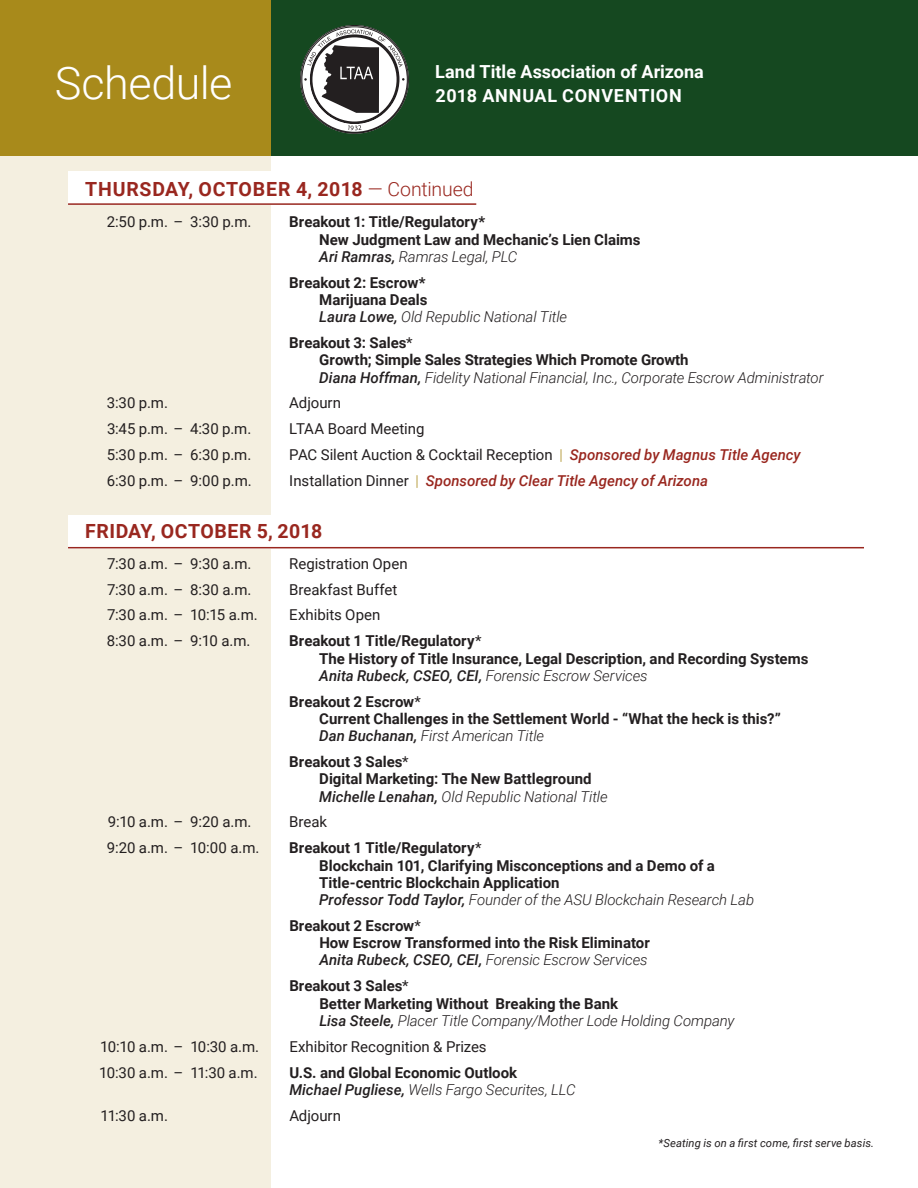
<style>
.page{position:relative;width:918px;height:1188px;background:#fff}
.page>*{position:absolute;margin:0;border:0;box-sizing:border-box;transform-origin:0 0}
.t1{font:300 45px "Roboto";letter-spacing:-.01em;color:#fff}
.t2{font:700 19.5px "Roboto";letter-spacing:.03em;color:#99271f}
.t3{font:700 18px/24.2px "Roboto";letter-spacing:.005em;color:#fff}
.t4{font:700 15px/17.2px "Roboto";color:#231f20}
.t5{font:15px "Roboto";color:#231f20}
.t6{font:italic 500 15px "Roboto";letter-spacing:-.005em;color:#99271f}
.t7{font:italic 11.25px "Roboto";letter-spacing:.005em;color:#231f20}
.s1{font-weight:300}
.s2{font-weight:500;font-style:italic}
.s3{font-weight:300;font-style:italic}
.s4{font-weight:400}
.s5{font-weight:300;color:#a88a1b}
.s6{font-weight:500;font-style:italic;color:#99271f}
.s7{font-weight:400;font-style:normal;color:#231f20}
.s8{font-weight:300;font-style:normal;color:#a88a1b}
</style>
<div class="page">
<div style="left:0;top:104px;width:270px;height:1084px;background:#f4efe0"></div>
<div style="left:68px;top:515px;width:463px;height:33px;background:#fff"></div>
<div style="left:0;top:0;width:341px;height:156px;background:#a88a1b"></div>
<div style="left:271px;top:0;width:647px;height:156px;background:#154820"></div>
<svg style="left:300px;top:25px;width:109px;height:108px"></svg>
<div style="left:68px;top:172px;width:463px;height:33px;background:#fff"></div>
<hr style="left:68px;top:203px;width:408px;height:2px;background:#99271f">
<hr style="left:68px;top:547px;width:796px;height:1px;background:#99271f">
<h1 class="t1" style="left:55px;top:51px;width:179px">Schedule</h1>
<p class="t3" style="left:435px;top:59px;width:270px">Land Title Association of Arizona<br>2018 ANNUAL CONVENTION</p>
<h2 class="t2" style="left:85px;top:175px;width:390px">THURSDAY, OCTOBER 4, 2018 <span class="s1">— Continued</span></h2>
<p class="t5" style="left:107px;top:211px;width:146px">2:50 p.m. – 3:30 p.m.</p>
<p class="t4" style="left:319px;top:213px;width:323px;text-indent:-30px">Breakout 1: Title/Regulatory*<br>New Judgment Law and Mechanic’s Lien Claims<br><span class="s2">Ari Ramras,</span> <span class="s3">Ramras Legal, PLC</span></p>
<p class="t4" style="left:319px;top:273px;width:249px;text-indent:-30px">Breakout 2: Escrow*<br>Marijuana Deals<br><span class="s2">Laura Lowe,</span> <span class="s3">Old Republic National Title</span></p>
<p class="t4" style="left:319px;top:334px;width:506px;text-indent:-30px">Breakout 3: Sales<span class="s4">*<br></span>Growth; Simple Sales Strategies Which Promote Growth<br><span class="s2">Diana Hoffman,</span> <span class="s3">Fidelity National Financial, Inc., Corporate Escrow Administrator</span></p>
<p class="t5" style="left:107px;top:393px;width:63px">3:30 p.m.</p>
<p class="t5" style="left:289px;top:393px;width:53px">Adjourn</p>
<p class="t5" style="left:107px;top:418px;width:146px">3:45 p.m. – 4:30 p.m.</p>
<p class="t5" style="left:289px;top:418px;width:137px">LTAA Board Meeting</p>
<p class="t5" style="left:107px;top:444px;width:146px">5:30 p.m. – 6:30 p.m.</p>
<p class="t5" style="left:289px;top:444px;width:513px">PAC Silent Auction &amp; Cocktail Reception <span class="s5">|</span> <span class="s6">Sponsored by Magnus Title Agency</span></p>
<p class="t5" style="left:107px;top:470px;width:146px">6:30 p.m. – 9:00 p.m.</p>
<p class="t6" style="left:289px;top:470px;width:420px"><span class="s7">Installation Dinner</span> <span class="s8">|</span> Sponsored by Clear Title Agency of Arizona</p>
<h2 class="t2" style="left:85px;top:517px;width:238px">FRIDAY, OCTOBER 5, 2018</h2>
<p class="t5" style="left:107px;top:553px;width:146px">7:30 a.m. – 9:30 a.m.</p>
<p class="t5" style="left:289px;top:553px;width:120px">Registration Open</p>
<p class="t5" style="left:107px;top:579px;width:146px">7:30 a.m. – 8:30 a.m.</p>
<p class="t5" style="left:289px;top:579px;width:110px">Breakfast Buffet</p>
<p class="t5" style="left:107px;top:605px;width:152px">7:30 a.m. – 10:15 a.m.</p>
<p class="t5" style="left:289px;top:605px;width:93px">Exhibits Open</p>
<p class="t5" style="left:107px;top:630px;width:145px">8:30 a.m. – 9:10 a.m.</p>
<p class="t4" style="left:319px;top:632px;width:491px;text-indent:-30px">Breakout 1 Title/Regulatory<span class="s4">*<br></span>The History of Title Insurance, Legal Description, and Recording Systems<br><span class="s2">Anita Rubeck, CSEO, CEI,</span> <span class="s3">Forensic Escrow Services</span></p>
<p class="t4" style="left:319px;top:692px;width:463px;text-indent:-30px">Breakout 2 Escrow<span class="s4">*<br></span>Current Challenges in the Settlement World - “What the heck is this?”<br><span class="s2">Dan Buchanan,</span> <span class="s3">First American Title</span></p>
<p class="t4" style="left:319px;top:753px;width:290px;text-indent:-30px">Breakout 3 Sales<span class="s4">*<br></span>Digital Marketing: The New Battleground<br><span class="s2">Michelle Lenahan,</span> <span class="s3">Old Republic National Title</span></p>
<p class="t5" style="left:108px;top:812px;width:145px">9:10 a.m. – 9:20 a.m.</p>
<p class="t5" style="left:289px;top:812px;width:39px">Break</p>
<p class="t5" style="left:107px;top:838px;width:154px">9:20 a.m. – 10:00 a.m.</p>
<p class="t4" style="left:319px;top:839px;width:436px;text-indent:-30px">Breakout 1 Title/Regulatory<span class="s4">*<br></span>Blockchain 101, Clarifying Misconceptions and a Demo of a Title-centric Blockchain Application<br><span class="s2">Professor Todd Taylor,</span> <span class="s3">Founder of the ASU Blockchain Research Lab</span></p>
<p class="t4" style="left:319px;top:916px;width:332px;text-indent:-30px">Breakout 2 Escrow<span class="s4">*<br></span>How Escrow Transformed into the Risk Eliminator<br><span class="s2">Anita Rubeck, CSEO, CEI,</span> <span class="s3">Forensic Escrow Services</span></p>
<p class="t4" style="left:319px;top:977px;width:417px;text-indent:-30px">Breakout 3 Sales<span class="s4">*<br></span>Better Marketing Without Breaking the Bank<br><span class="s2">Lisa Steele,</span> <span class="s3">Placer Title Company/Mother Lode Holding Company</span></p>
<p class="t5" style="left:100px;top:1036px;width:161px">10:10 a.m. – 10:30 a.m.</p>
<p class="t5" style="left:289px;top:1036px;width:199px">Exhibitor Recognition &amp; Prizes</p>
<p class="t5" style="left:99px;top:1062px;width:160px">10:30 a.m. – 11:30 a.m.</p>
<p class="t4" style="left:289px;top:1063px;width:288px">U.S. and Global Economic Outlook<br><span class="s2">Michael Pugliese,</span> <span class="s3">Wells Fargo Securites, LLC</span></p>
<p class="t5" style="left:101px;top:1105px;width:69px">11:30 a.m.</p>
<p class="t5" style="left:289px;top:1105px;width:53px">Adjourn</p>
<p class="t7" style="left:658px;top:1135px;width:217px">*Seating is on a first come, first serve basis.</p>
</div>
